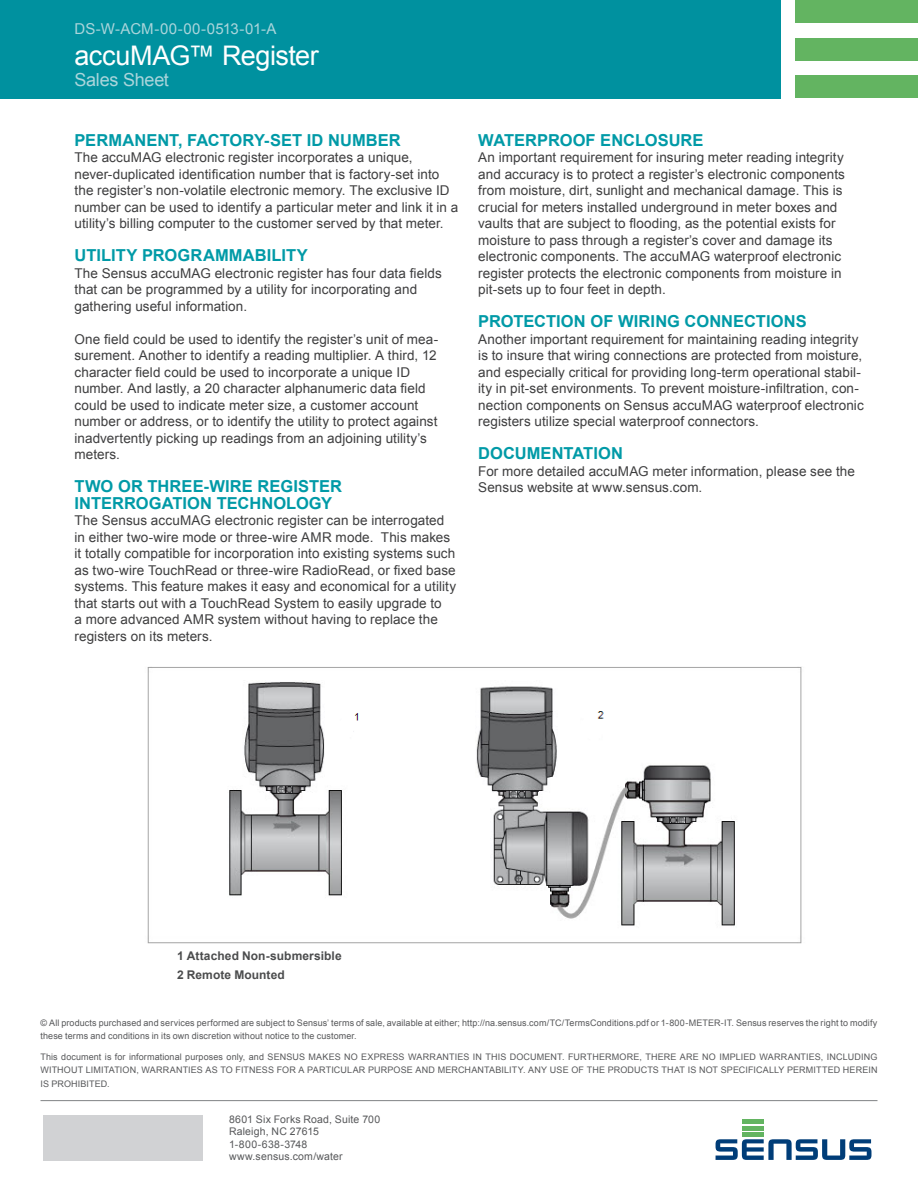
<style>
.page{position:relative;width:918px;height:1188px;background:#fff}
.page>*{position:absolute;margin:0;border:0;box-sizing:border-box;transform-origin:0 0}
.t1{font:27px "Arial";letter-spacing:-.015em;color:#fff}
.Sensus_Sub_Header{font:18px "Arial";letter-spacing:-.015em;color:#abd5db}
.Sensus_Feature_Bulle{font:700 16.5px/16.5px "Arial";color:#009aa7}
.Sensus_Header_Part_N{font:15px "Arial";color:#abd5db}
.Sensus_Feature_Bulle-2{font:13.5px/16.5px "Arial";letter-spacing:.005em;color:#3e3e3f}
.Sensus_List_Text_Nor{font:700 12px "Arial";letter-spacing:.01em;color:#4b4c4d}
.t2{font:10.5px/12.6px "Arial";letter-spacing:.015em;color:#57585a}
.t3{font:9px/13.5px "Arial";letter-spacing:.01em;color:#57585a}
</style>
<div class="page">
<hr style="left:40px;top:1100px;width:838px;height:1px;background:#808285">
<div style="left:43px;top:1115px;width:159px;height:45px;background:#d1d2d4"></div>
<div style="left:742px;top:1119px;width:22px;height:5px;background:#63b461"></div>
<hr style="left:742px;top:1126px;width:22px;height:4px;background:#63b461">
<hr style="left:742px;top:1133px;width:22px;height:4px;background:#63b461">
<svg style="left:716px;top:1139px;width:155px;height:21px"></svg>
<div style="left:0;top:0;width:781px;height:98px;background:#00919f"></div>
<div style="left:796px;top:0;width:122px;height:23px;background:#63b461"></div>
<div style="left:796px;top:38px;width:122px;height:23px;background:#63b461"></div>
<div style="left:796px;top:75px;width:122px;height:23px;background:#63b461"></div>
<img style="left:147px;top:667px;width:655px;height:277px">
<p class="Sensus_Header_Part_N" style="left:75px;top:19px;width:204px">DS-W-ACM-00-00-0513-01-A</p>
<p class="t1" style="left:75px;top:38px;width:246px">accuMAG™ Register</p>
<p class="Sensus_Sub_Header" style="left:75px;top:68px;width:96px">Sales Sheet</p>
<p class="Sensus_Feature_Bulle" style="left:75px;top:132px;width:328px">PERMANENT, FACTORY-SET ID NUMBER</p>
<p class="Sensus_Feature_Bulle-2" style="left:75px;top:150px;width:385px">The accuMAG electronic register incorporates a unique, never-duplicated identification number that is factory-set into the register’s non-volatile electronic memory. The exclusive ID number can be used to identify a particular meter and link it in a utility’s billing computer to the customer served by that meter.</p>
<p class="Sensus_Feature_Bulle" style="left:75px;top:248px;width:235px">UTILITY PROGRAMMABILITY</p>
<p class="Sensus_Feature_Bulle-2" style="left:75px;top:265px;width:369px">The Sensus accuMAG electronic register has four data fields that can be programmed by a utility for incorporating and gathering useful information.</p>
<p class="Sensus_Feature_Bulle-2" style="left:75px;top:331px;width:365px">One field could be used to identify the register’s unit of mea&shy;surement. Another to identify a reading multiplier. A third, 12 character field could be used to incorporate a unique ID number. And lastly, a 20 character alphanumeric data field could be used to indicate meter size, a customer account number or address, or to identify the utility to protect against</p>
<p class="Sensus_Feature_Bulle-2" style="left:75px;top:430px;width:354px">inadvertently picking up readings from an adjoining utility’s meters.</p>
<p class="Sensus_Feature_Bulle" style="left:75px;top:479px;width:269px">TWO OR THREE-WIRE REGISTER<br>INTERROGATION TECHNOLOGY</p>
<p class="Sensus_Feature_Bulle-2" style="left:75px;top:513px;width:383px">The Sensus accuMAG electronic register can be interrogated in either two-wire mode or three-wire AMR mode. This makes it totally compatible for incorporation into existing systems such as two-wire TouchRead or three-wire RadioRead, or fixed base systems. This feature makes it easy and economical for a utility that starts out with a TouchRead System to easily upgrade to<br>a more advanced AMR system without having to replace the registers on its meters.</p>
<p class="Sensus_Feature_Bulle" style="left:478px;top:132px;width:227px">WATERPROOF ENCLOSURE</p>
<p class="Sensus_Feature_Bulle-2" style="left:478px;top:150px;width:368px">An important requirement for insuring meter reading integrity and accuracy is to protect a register’s electronic components from moisture, dirt, sunlight and mechanical damage. This is crucial for meters installed underground in meter boxes and vaults that are subject to flooding, as the potential exists for moisture to pass through a register’s cover and damage its electronic components. The accuMAG waterproof electronic register protects the electronic components from moisture in pit-sets up to four feet in depth.</p>
<p class="Sensus_Feature_Bulle" style="left:478px;top:314px;width:330px">PROTECTION OF WIRING CONNECTIONS</p>
<p class="Sensus_Feature_Bulle-2" style="left:478px;top:331px;width:387px">Another important requirement for maintaining reading integrity is to insure that wiring connections are protected from moisture, and especially critical for providing long-term operational stabil&shy;ity in pit-set environments. To prevent moisture-infiltration, con&shy;nection components on Sensus accuMAG waterproof electronic registers utilize special waterproof connectors.</p>
<p class="Sensus_Feature_Bulle" style="left:478px;top:446px;width:146px">DOCUMENTATION</p>
<p class="Sensus_Feature_Bulle-2" style="left:478px;top:463px;width:378px">For more detailed accuMAG meter information, please see the<br>Sensus website at www.sensus.com.</p>
<p class="Sensus_List_Text_Nor" style="left:177px;top:948px;width:166px">1 Attached Non-submersible</p>
<p class="Sensus_List_Text_Nor" style="left:177px;top:967px;width:109px">2 Remote Mounted</p>
<p class="t3" style="left:40px;top:1016px;width:838px">© All products purchased and services performed are subject to Sensus’ terms of sale, available at either; http://na.sensus.com/TC/TermsConditions.pdf or 1-800-METER-IT. Sensus reserves the right to modify these terms and conditions in its own discretion without notice to the customer.</p>
<p class="t3" style="left:40px;top:1050px;width:839px;text-align:justify">This document is for informational purposes only, and SENSUS MAKES NO EXPRESS WARRANTIES IN THIS DOCUMENT. FURTHERMORE, THERE ARE NO IMPLIED WARRANTIES, INCLUDING WITHOUT LIMITATION, WARRANTIES AS TO FITNESS FOR A PARTICULAR PURPOSE AND MERCHANTABILITY. ANY USE OF THE PRODUCTS THAT IS NOT SPECIFICALLY PERMITTED HEREIN IS PROHIBITED.</p>
<p class="t2" style="left:229px;top:1113px;width:153px">8601 Six Forks Road, Suite 700<br>Raleigh, NC 27615<br>1-800-638-3748 www.sensus.com/water</p>
</div>
